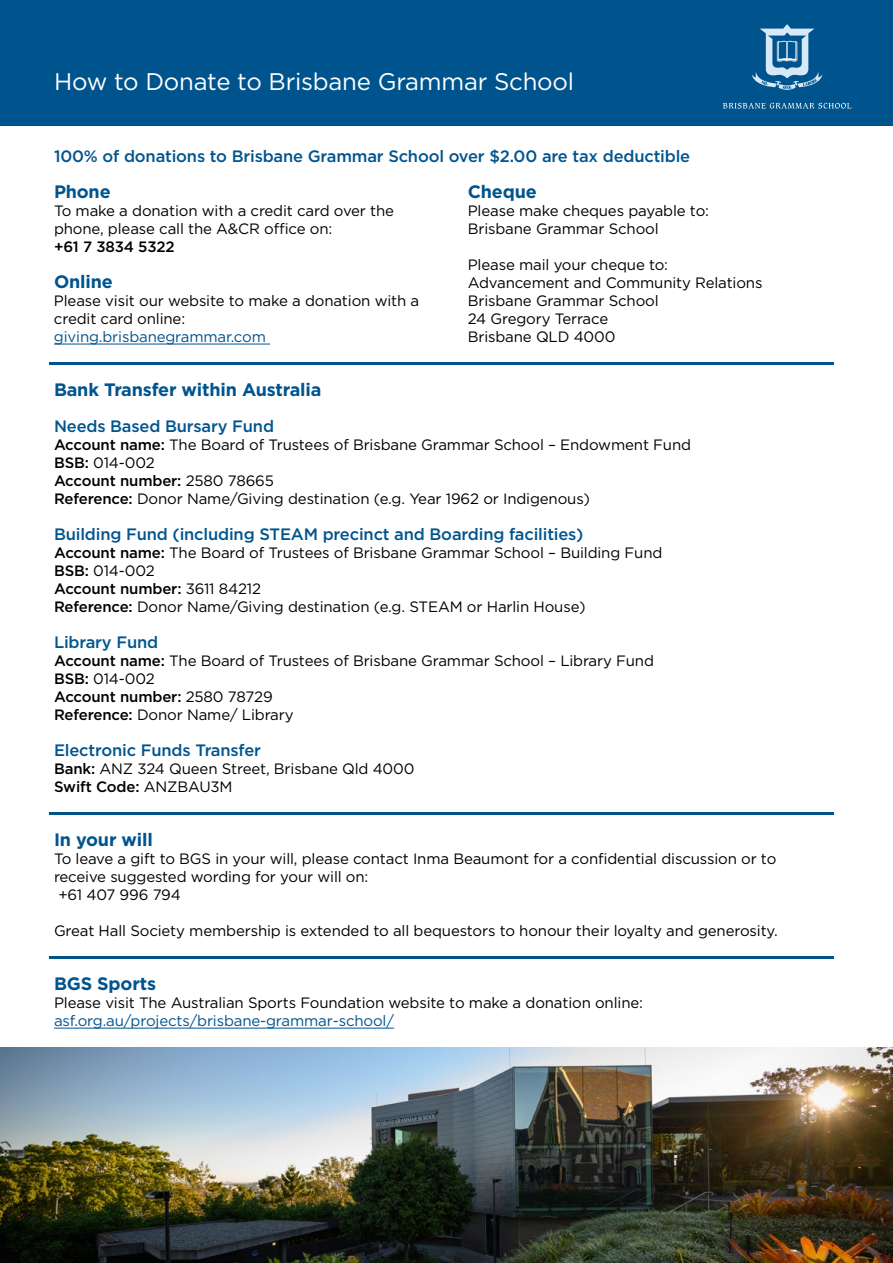
<style>
.page{position:relative;width:893px;height:1263px;background:#fff}
.page>*{position:absolute;margin:0;border:0;box-sizing:border-box;transform-origin:0 0}
.t1{font:24px "Gotham";letter-spacing:-.01em;color:#fff}
.t2{font:700 18px "Gotham";letter-spacing:-.01em;color:#00548e}
.t3{font:500 16.5px "Gotham";letter-spacing:-.01em;color:#00548e}
.t4{font:15px/18px "Gotham";letter-spacing:-.01em;color:#000}
.t5{font:15px "Gotham";letter-spacing:-.01em;color:#00548e}
.t6{font:500 15px "Gotham";letter-spacing:-.01em;color:#000}
.s1{font-weight:500}
</style>
<div class="page">
<img style="left:0;top:1048px;width:893px;height:215px">
<hr style="left:49px;top:362px;width:785px;height:3px;background:#00548e">
<hr style="left:54px;top:344px;width:216px;height:1px;background:#00548e">
<div style="left:0;top:0;width:893px;height:125px;background:#00548e"></div>
<svg style="left:723px;top:103px;width:128px;height:6px"></svg>
<svg style="left:751px;top:24px;width:72px;height:66px"></svg>
<hr style="left:54px;top:1028px;width:340px;height:1px;background:#00548e">
<hr style="left:49px;top:956px;width:785px;height:2px;background:#00548e">
<hr style="left:49px;top:812px;width:785px;height:3px;background:#00548e">
<h1 class="t1" style="left:54px;top:66px;width:522px">How to Donate to Brisbane Grammar School</h1>
<p class="t3" style="left:54px;top:145px;width:638px">100% of donations to Brisbane Grammar School over $2.00 are tax deductible</p>
<p class="t2" style="left:54px;top:180px;width:58px">Phone</p>
<p class="t4" style="left:54px;top:201px;width:342px">To make a donation with a credit card over the phone, please call the A&amp;CR office on:</p>
<p class="t6" style="left:54px;top:237px;width:122px">+61 7 3834 5322</p>
<p class="t2" style="left:54px;top:270px;width:60px">Online</p>
<p class="t4" style="left:54px;top:291px;width:367px">Please visit our website to make a donation with a credit card online:</p>
<p class="t5" style="left:54px;top:327px;width:213px">giving.brisbanegrammar.com</p>
<p class="t2" style="left:468px;top:180px;width:71px">Cheque</p>
<p class="t4" style="left:468px;top:201px;width:243px">Please make cheques payable to:<br>Brisbane Grammar School</p>
<p class="t4" style="left:468px;top:255px;width:296px">Please mail your cheque to:<br>Advancement and Community Relations<br>Brisbane Grammar School<br>24 Gregory Terrace<br>Brisbane QLD 4000</p>
<p class="t2" style="left:54px;top:378px;width:269px">Bank Transfer within Australia</p>
<p class="t3" style="left:54px;top:415px;width:222px">Needs Based Bursary Fund</p>
<p class="t4" style="left:54px;top:435px;width:639px"><span class="s1">Account name:</span> The Board of Trustees of Brisbane Grammar School – Endowment Fund <span class="s1">BSB:</span> 014-002<br><span class="s1">Account number:</span> 2580 78665<br><span class="s1">Reference:</span> Donor Name/Giving destination (e.g. Year 1962 or Indigenous)</p>
<p class="t3" style="left:54px;top:523px;width:531px">Building Fund (including STEAM precinct and Boarding facilities)</p>
<p class="t4" style="left:54px;top:543px;width:610px"><span class="s1">Account name:</span> The Board of Trustees of Brisbane Grammar School – Building Fund <span class="s1">BSB:</span> 014-002<br><span class="s1">Account number:</span> 3611 84212<br><span class="s1">Reference:</span> Donor Name/Giving destination (e.g. STEAM or Harlin House)</p>
<p class="t3" style="left:54px;top:631px;width:106px">Library Fund</p>
<p class="t4" style="left:54px;top:651px;width:601px"><span class="s1">Account name:</span> The Board of Trustees of Brisbane Grammar School – Library Fund <span class="s1">BSB:</span> 014-002<br><span class="s1">Account number:</span> 2580 78729<br><span class="s1">Reference:</span> Donor Name/ Library</p>
<p class="t3" style="left:54px;top:739px;width:209px">Electronic Funds Transfer</p>
<p class="t4" style="left:54px;top:759px;width:362px"><span class="s1">Bank:</span> ANZ 324 Queen Street, Brisbane Qld 4000<br><span class="s1">Swift Code:</span> ANZBAU3M</p>
<p class="t2" style="left:54px;top:828px;width:100px">In your will</p>
<p class="t4" style="left:54px;top:849px;width:724px">To leave a gift to BGS in your will, please contact Inma Beaumont for a confidential discussion or to receive suggested wording for your will on:<br>+61 407 996 794</p>
<p class="t4" style="left:54px;top:921px;width:725px">Great Hall Society membership is extended to all bequestors to honour their loyalty and generosity.</p>
<p class="t2" style="left:54px;top:972px;width:104px">BGS Sports</p>
<p class="t4" style="left:54px;top:993px;width:590px">Please visit The Australian Sports Foundation website to make a donation online:</p>
<p class="t5" style="left:54px;top:1011px;width:342px">asf.org.au/projects/brisbane-grammar-school/</p>
</div>
